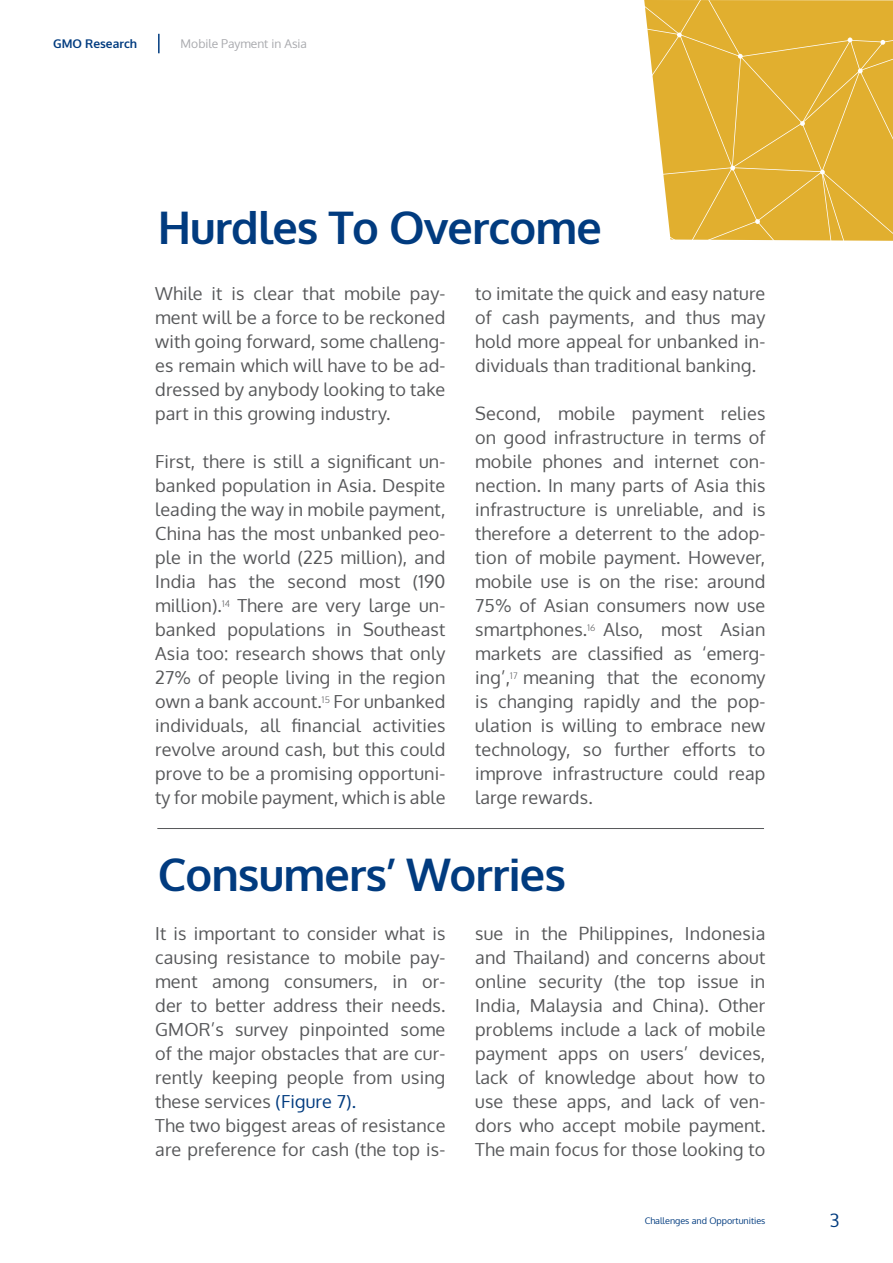
<style>
.page{position:relative;width:893px;height:1263px;background:#fff}
.page>*{position:absolute;margin:0;border:0;box-sizing:border-box;transform-origin:0 0}
.BODY_TEXT{font:700 45px "Oxygen";letter-spacing:-.02em;color:#013b7f}
.BODY_TEXT-2{font:18px/24px "Oxygen";letter-spacing:.01em;color:#57585a;text-align:justify}
.t1{font:18px "Oxygen";color:#013b7f}
.t2{font:12px "Oxygen";color:#a8a9ad}
.t3{font:700 12px "Oxygen";color:#013b7f}
.t4{font:9px "Oxygen";color:#013b7f}
.s1{color:#013b7f}
</style>
<div class="page">
<svg style="left:158px;top:34px;width:2px;height:19px"></svg>
<svg style="left:644px;top:0;width:249px;height:241px;background:#e3b641"></svg>
<hr style="left:157px;top:828px;width:607px;height:1px;background:#57585a">
<p class="t3" style="left:53px;top:36px;width:86px">GMO Research</p>
<p class="t2" style="left:181px;top:35px;width:128px">Mobile Payment in Asia</p>
<p class="BODY_TEXT" style="left:158px;top:199px;width:446px">Hurdles To Overcome</p>
<p class="BODY_TEXT-2" style="left:155px;top:281px;width:292px">While it is clear that mobile pay&shy;ment will be a force to be reckoned with going forward, some challeng&shy;es remain which will have to be ad&shy;dressed by anybody looking to take part in this growing industry.</p>
<p class="BODY_TEXT-2" style="left:155px;top:449px;width:292px">First, there is still a significant un&shy;banked population in Asia. Despite leading the way in mobile payment, China has the most unbanked peo&shy;ple in the world (225 million), and India has the second most (190 million).<sup>14</sup> There are very large un&shy;banked populations in Southeast Asia too: research shows that only 27% of people living in the region own a bank account.<sup>15</sup> For unbanked individuals, all financial activities revolve around cash, but this could prove to be a promising opportuni&shy;ty for mobile payment, which is able</p>
<p class="BODY_TEXT-2" style="left:475px;top:281px;width:292px">to imitate the quick and easy nature of cash payments, and thus may hold more appeal for unbanked in&shy;dividuals than traditional banking.</p>
<p class="BODY_TEXT-2" style="left:475px;top:401px;width:292px">Second, mobile payment relies on good infrastructure in terms of mobile phones and internet con&shy;nection. In many parts of Asia this infrastructure is unreliable, and is therefore a deterrent to the adop&shy;tion of mobile payment. However, mobile use is on the rise: around 75% of Asian consumers now use smartphones.<sup>16</sup> Also, most Asian markets are classified as ‘emerg&shy;ing’,<sup>17</sup> meaning that the economy is changing rapidly and the pop&shy;ulation is willing to embrace new technology, so further efforts to improve infrastructure could reap large rewards.</p>
<p class="BODY_TEXT" style="left:158px;top:847px;width:410px">Consumers’ Worries</p>
<p class="BODY_TEXT-2" style="left:155px;top:922px;width:292px">It is important to consider what is causing resistance to mobile pay&shy;ment among consumers, in or&shy;der to better address their needs.<br>GMOR’s survey pinpointed some of the major obstacles that are cur&shy;rently keeping people from using these services <span class="s1">(Figure 7).</span></p>
<p class="BODY_TEXT-2" style="left:155px;top:1114px;width:292px">The two biggest areas of resistance are preference for cash (the top is-</p>
<p class="BODY_TEXT-2" style="left:475px;top:922px;width:292px">sue in the Philippines, Indonesia and Thailand) and concerns about online security (the top issue in India, Malaysia and China). Other problems include a lack of mobile payment apps on users’ devices, lack of knowledge about how to use these apps, and lack of ven&shy;dors who accept mobile payment.<br>The main focus for those looking to</p>
<p class="t4" style="left:645px;top:1214px;width:122px">Challenges and Opportunities</p>
<p class="t1" style="left:830px;top:1208px;width:11px">3</p>
</div>
